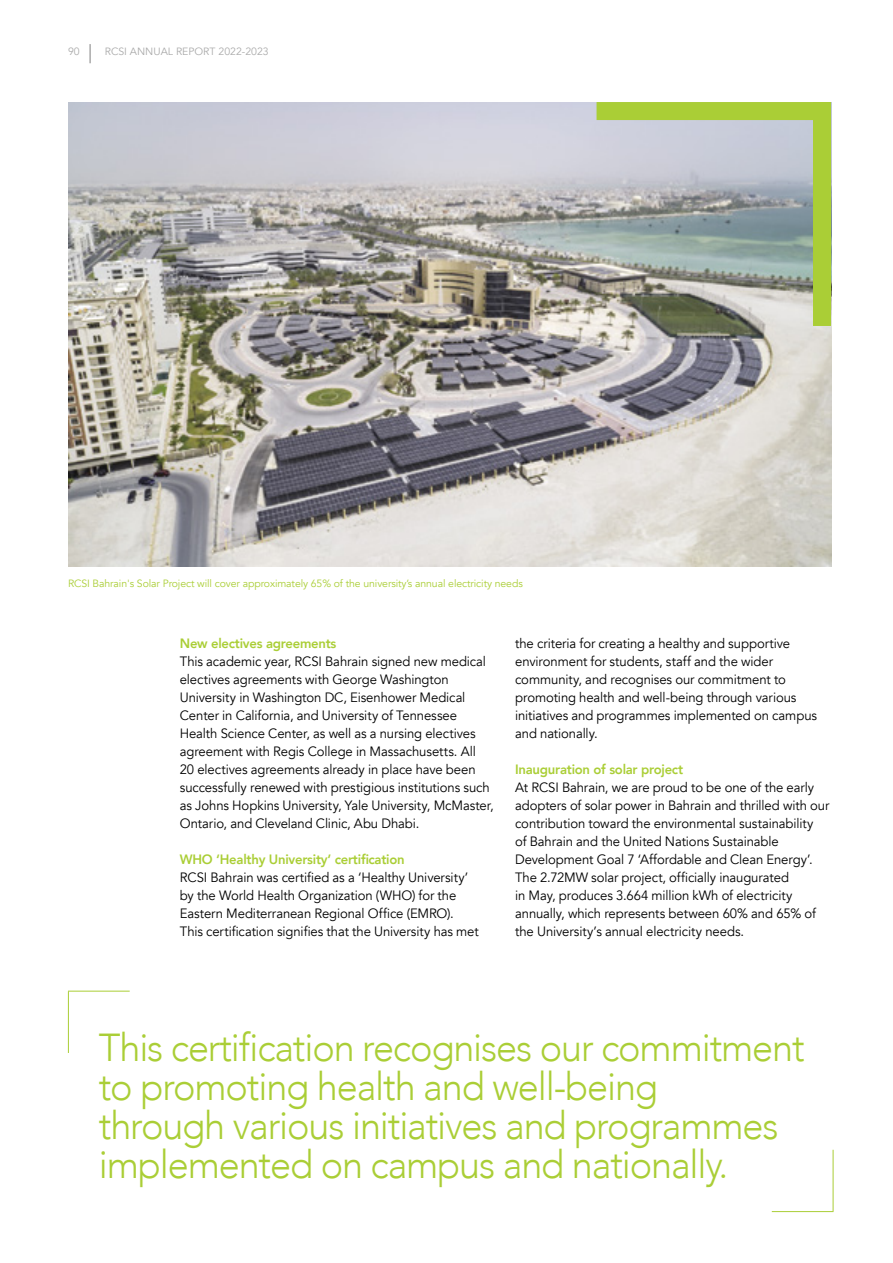
<style>
.page{position:relative;width:893px;height:1263px;background:#fff}
.page>*{position:absolute;margin:0;border:0;box-sizing:border-box;transform-origin:0 0}
.t1{font:300 39px/39px "Avenir";letter-spacing:-.03em;color:#aace36}
.t2{font:13.5px/18px "Avenir";letter-spacing:-.005em;color:#000}
.t3{font:800 13.5px "Avenir";letter-spacing:-.02em;color:#aace36}
.t4{font:10.5px "Avenir";letter-spacing:-.01em;color:#aace36}
.t5{font:10.5px "Avenir";color:#aaa}
</style>
<div class="page">
<svg style="left:89px;top:44px;width:2px;height:19px"></svg>
<img style="left:68px;top:102px;width:763px;height:465px">
<div style="left:813px;top:102px;width:18px;height:224px;background:#aace36"></div>
<div style="left:596px;top:102px;width:235px;height:18px;background:#aace36"></div>
<hr style="left:68px;top:991px;width:1px;height:62px;background:#aace36">
<hr style="left:68px;top:991px;width:62px;height:1px;background:#aace36">
<hr style="left:833px;top:1150px;width:1px;height:61px;background:#aace36">
<hr style="left:772px;top:1211px;width:61px;height:1px;background:#aace36">
<p class="t5" style="left:68px;top:45px;width:13px">90</p>
<p class="t5" style="left:105px;top:45px;width:165px">RCSI ANNUAL REPORT 2022-2023</p>
<p class="t4" style="left:68px;top:577px;width:456px">RCSI Bahrain's Solar Project will cover approximately 65% of the university’s annual electricity needs</p>
<p class="t3" style="left:180px;top:633px;width:158px">New electives agreements</p>
<p class="t2" style="left:180px;top:653px;width:315px">This academic year, RCSI Bahrain signed new medical electives agreements with George Washington University in Washington DC, Eisenhower Medical Center in California, and University of Tennessee Health Science Center, as well as a nursing electives agreement with Regis College in Massachusetts. All<br>20 electives agreements already in place have been successfully renewed with prestigious institutions such as Johns Hopkins University, Yale University, McMaster, Ontario, and Cleveland Clinic, Abu Dhabi.</p>
<p class="t3" style="left:180px;top:849px;width:226px">WHO ‘Healthy University’ certification</p>
<p class="t2" style="left:180px;top:869px;width:300px">RCSI Bahrain was certified as a ‘Healthy University’ by the World Health Organization (WHO) for the Eastern Mediterranean Regional Office (EMRO).<br>This certification signifies that the University has met</p>
<p class="t2" style="left:515px;top:635px;width:303px">the criteria for creating a healthy and supportive environment for students, staff and the wider community, and recognises our commitment to promoting health and well-being through various initiatives and programmes implemented on campus and nationally.</p>
<p class="t3" style="left:515px;top:759px;width:169px">Inauguration of solar project</p>
<p class="t2" style="left:515px;top:779px;width:316px">At RCSI Bahrain, we are proud to be one of the early adopters of solar power in Bahrain and thrilled with our contribution toward the environmental sustainability<br>of Bahrain and the United Nations Sustainable Development Goal 7 ‘Affordable and Clean Energy’.<br>The 2.72MW solar project, officially inaugurated<br>in May, produces 3.664 million kWh of electricity annually, which represents between 60% and 65% of the University’s annual electricity needs.</p>
<h1 class="t1" style="left:99px;top:1028px;width:707px">This certification recognises our commitment to promoting health and well-being<br>through various initiatives and programmes implemented on campus and nationally.</h1>
</div>
